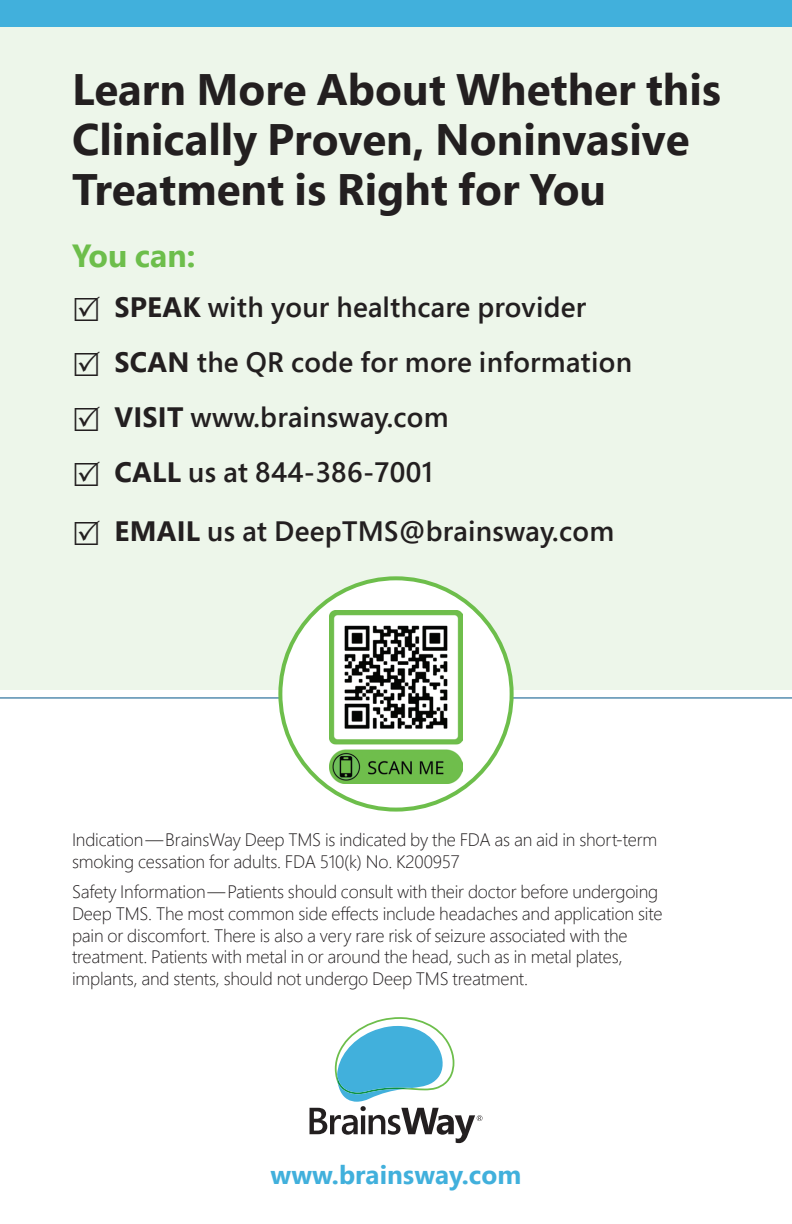
<style>
.page{position:relative;width:792px;height:1224px;background:#fff}
.page>*{position:absolute;margin:0;border:0;box-sizing:border-box;transform-origin:0 0}
.t1{font:700 44px/50px "Segoe Pro";color:#231f20}
.t2{font:700 32px "Segoe Pro";color:#6dbe4b}
.t3{font:600 28px "Segoe Pro";letter-spacing:.01em;color:#231f20}
.t4{font:700 26.2px "Segoe Pro";color:#41b0dc}
.t5{font:300 18px/21.6px "Segoe Pro";letter-spacing:-.01em;color:#231f20}
.s1{font-weight:700}
</style>
<div class="page">
<div style="left:0;top:0;width:792px;height:689px;background:#edf6ea"></div>
<div style="left:0;top:0;width:792px;height:27px;background:#41b0dc"></div>
<svg style="left:310px;top:1017px;width:172px;height:126px"></svg>
<hr style="left:0;top:697px;width:792px;height:1px;background:#015487">
<div style="left:280px;top:578px;width:232px;height:232px;background:#fff;border-radius:50%"></div>
<img style="left:329px;top:611px;width:134px;height:173px">
<p class="t1" style="left:72px;top:63px;width:651px">Learn More About Whether this<br>Clinically Proven, Noninvasive<br>Treatment is Right for You</p>
<p class="t2" style="left:72px;top:233px;width:125px">You can:</p>
<p class="t3" style="left:115px;top:288px;width:473px"><span class="s1">SPEAK</span> with your healthcare provider</p>
<p class="t3" style="left:115px;top:343px;width:519px"><span class="s1">SCAN</span> the QR code for more information</p>
<p class="t3" style="left:115px;top:398px;width:336px"><span class="s1">VISIT</span> www.brainsway.com</p>
<p class="t3" style="left:115px;top:453px;width:320px"><span class="s1">CALL</span> us at 844-386-7001</p>
<p class="t3" style="left:115px;top:512px;width:501px"><span class="s1">EMAIL</span> us at DeepTMS@brainsway.com</p>
<p class="t5" style="left:72px;top:829px;width:587px">Indication—BrainsWay Deep TMS is indicated by the FDA as an aid in short-term smoking cessation for adults. FDA 510(k) No. K200957</p>
<p class="t5" style="left:72px;top:881px;width:592px">Safety Information—Patients should consult with their doctor before undergoing Deep TMS. The most common side effects include headaches and application site pain or discomfort. There is also a very rare risk of seizure associated with the treatment. Patients with metal in or around the head, such as in metal plates, implants, and stents, should not undergo Deep TMS treatment.</p>
<p class="t4" style="left:271px;top:1156px;width:252px">www.brainsway.com</p>
</div>
